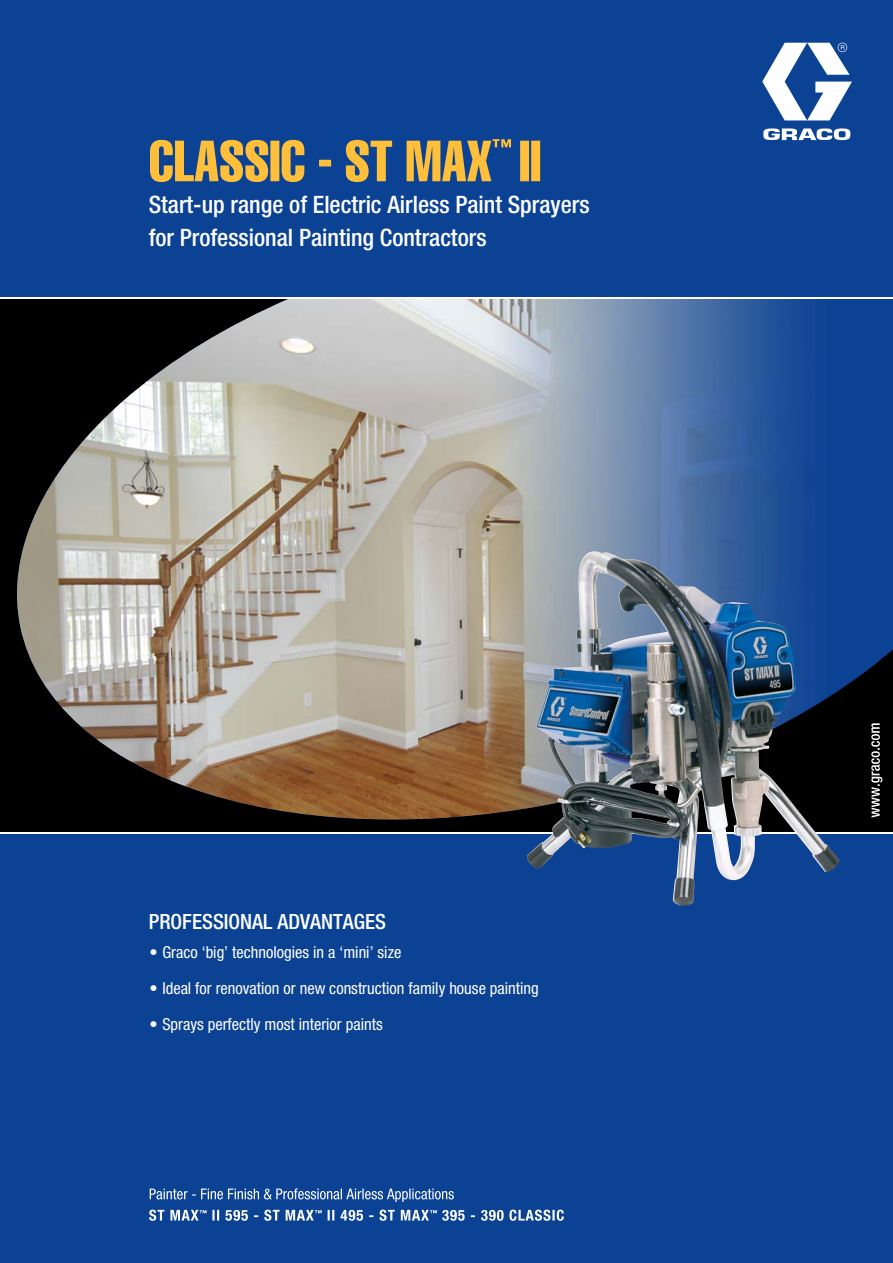
<style>
.page{position:relative;width:893px;height:1263px;background:#fff}
.page>*{position:absolute;margin:0;border:0;box-sizing:border-box;transform-origin:0 0}
.t1{font:500 condensed 24px/33px "Helvetica Neue LT Std";color:#fff}
.t2{font:500 condensed 21px "Helvetica Neue LT Std";color:#fff}
.t3{font:condensed 16.5px "Helvetica Neue LT Std";color:#fff}
</style>
<div class="page">
<div style="left:5px;top:299px;width:888px;height:529px;background:#000"></div>
<div style="left:0;top:833px;width:893px;height:430px;background:#0b4294"></div>
<div style="left:0;top:0;width:893px;height:298px;background:#0b4294"></div>
<svg style="left:762px;top:43px;width:90px;height:97px"></svg>
<svg style="left:871px;top:723px;width:11px;height:94px"></svg>
<svg style="left:149px;top:1209px;width:415px;height:12px"></svg>
<svg style="left:150px;top:1188px;width:304px;height:14px"></svg>
<svg style="left:520px;top:141px;width:20px;height:40px"></svg>
<svg style="left:150px;top:139px;width:361px;height:43px"></svg>
<hr style="left:0;top:833px;width:893px;height:1px;background:#fff">
<img style="left:171px;top:299px;width:517px;height:520px">
<img style="left:688px;top:299px;width:205px;height:364px">
<img style="left:120px;top:361px;width:52px;height:421px">
<img style="left:68px;top:402px;width:52px;height:366px">
<img style="left:17px;top:454px;width:52px;height:261px">
<img style="left:840px;top:663px;width:4px;height:105px">
<img style="left:843px;top:663px;width:35px;height:26px">
<img style="left:526px;top:550px;width:314px;height:356px">
<hr style="left:0;top:297px;width:893px;height:1px;background:#fff">
<h1 class="t1" style="left:149px;top:191px;width:442px">Start-up range of Electric Airless Paint Sprayers for Professional Painting Contractors</h1>
<p class="t2" style="left:149px;top:914px;width:239px">PROFESSIONAL ADVANTAGES</p>
<p class="t3" style="left:150px;top:946px;width:253px">• Graco ‘big’ technologies in a ‘mini’ size</p>
<p class="t3" style="left:150px;top:982px;width:391px">• Ideal for renovation or new construction family house painting</p>
<p class="t3" style="left:150px;top:1018px;width:235px">• Sprays perfectly most interior paints</p>
</div>
